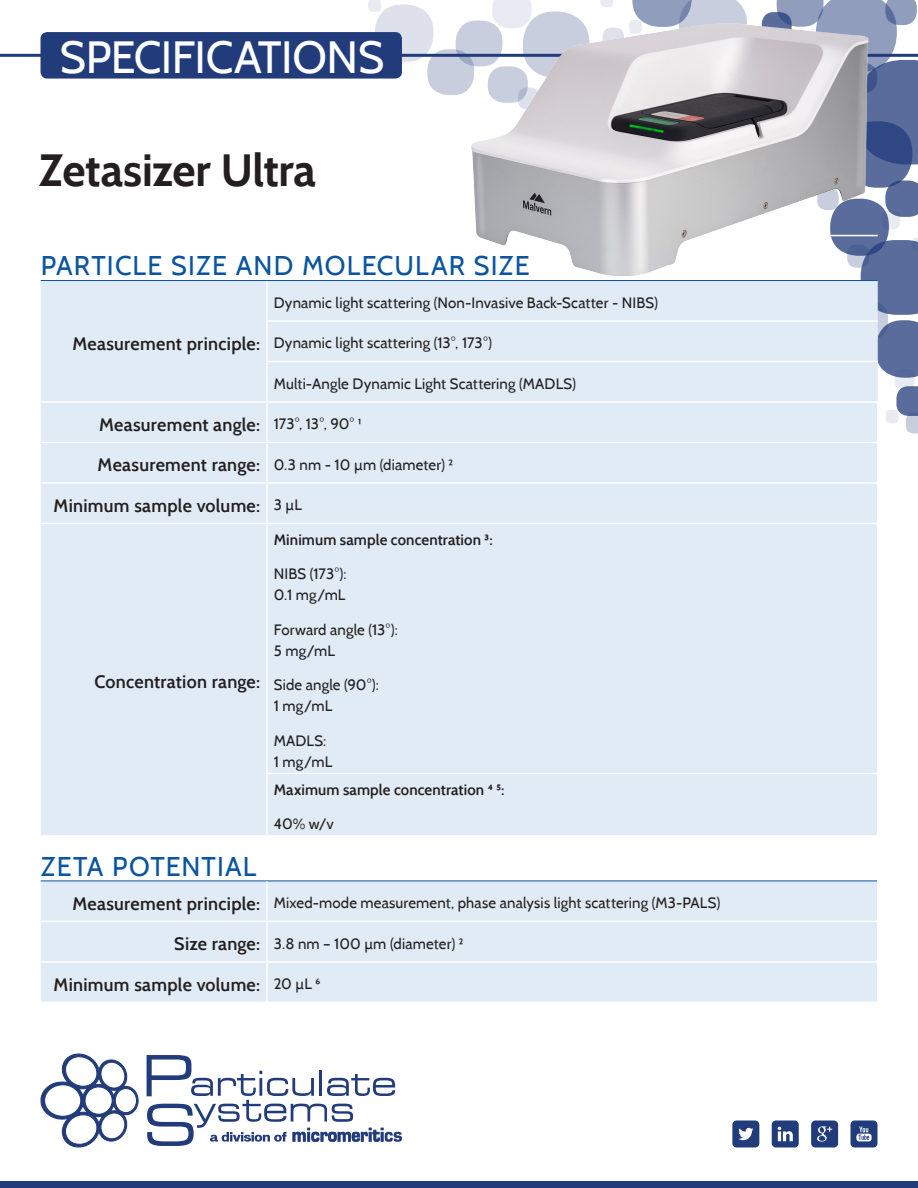
<style>
.page{position:relative;width:918px;height:1188px;background:#fff}
.page>*{position:absolute;margin:0;border:0;box-sizing:border-box;transform-origin:0 0}
.t1{font:45px "Cabin";letter-spacing:-.01em;color:#fff}
.t2{font:700 45px "Cabin";letter-spacing:-.01em;color:#231f20}
.t3{font:27px "Cabin";letter-spacing:.04em;color:#0a54a0}
.Subheader-_left_colu{font:600 18px "Cabin";letter-spacing:.015em;color:#231f20}
.Body_Copy{font:15px/21px "Cabin";letter-spacing:.01em;color:#231f20}
.Body_Copy-2{font:600 15px "Cabin";letter-spacing:.005em;color:#231f20}
</style>
<div class="page">
<div style="left:830px;top:199px;width:59px;height:57px;background:#596c9c;border-radius:27px"></div>
<div style="left:844px;top:121px;width:68px;height:67px;background:#596c9c;border-radius:32px"></div>
<div style="left:523px;top:11px;width:66px;height:67px;background:#c8cede;border-radius:32px"></div>
<div style="left:456px;top:21px;width:46px;height:45px;background:#c8cede;border-radius:21px"></div>
<div style="left:427px;top:49px;width:47px;height:46px;background:#c8cede;border-radius:21px"></div>
<div style="left:375px;top:5px;width:58px;height:57px;background:#dee1eb;border-radius:27px"></div>
<svg style="left:885px;top:181px;width:33px;height:36px"></svg>
<svg style="left:896px;top:386px;width:22px;height:48px"></svg>
<div style="left:629px;top:20px;width:13px;height:14px;background:#eaecf2;border-radius:4px"></div>
<svg style="left:368px;top:0;width:13px;height:12px"></svg>
<div style="left:886px;top:410px;width:13px;height:13px;background:#e9ebf2;border-radius:4px"></div>
<svg style="left:632px;top:0;width:115px;height:22px;background:#afb8cf"></svg>
<svg style="left:492px;top:0;width:40px;height:22px"></svg>
<svg style="left:600px;top:0;width:13px;height:7px"></svg>
<svg style="left:861px;top:238px;width:57px;height:139px;background:#6677a3"></svg>
<svg style="left:882px;top:210px;width:18px;height:20px"></svg>
<div style="left:762px;top:12px;width:30px;height:29px;background:#596c9c;border-radius:12px"></div>
<svg style="left:777px;top:0;width:141px;height:164px;background:#7787ae"></svg>
<svg style="left:895px;top:369px;width:20px;height:21px"></svg>
<svg style="left:732px;top:1120px;width:27px;height:28px"></svg>
<svg style="left:772px;top:1120px;width:27px;height:28px"></svg>
<svg style="left:811px;top:1120px;width:27px;height:28px"></svg>
<svg style="left:850px;top:1120px;width:28px;height:28px"></svg>
<div style="left:0;top:1181px;width:918px;height:7px;background:#223c7b"></div>
<hr style="left:0;top:54px;width:918px;height:3px;background:#223c7b">
<div style="left:40px;top:32px;width:362px;height:47px;background:#223c7b;border-radius:7px"></div>
<svg style="left:40px;top:1053px;width:99px;height:95px"></svg>
<svg style="left:147px;top:1055px;width:255px;height:91px"></svg>
<div style="left:41px;top:281px;width:837px;height:721px;background:#e0ebf5"></div>
<hr style="left:41px;top:482px;width:226px;height:2px;background:#fff">
<hr style="left:267px;top:482px;width:612px;height:2px;background:#fff">
<hr style="left:267px;top:523px;width:612px;height:1px;background:#fff">
<hr style="left:266px;top:773px;width:613px;height:1px;background:#fff">
<hr style="left:267px;top:835px;width:612px;height:2px;background:#fff">
<hr style="left:877px;top:837px;width:2px;height:44px;background:#fff">
<hr style="left:41px;top:881px;width:226px;height:1px;background:#0a54a0">
<hr style="left:267px;top:881px;width:610px;height:1px;background:#0a54a0">
<hr style="left:266px;top:361px;width:612px;height:1px;background:#fff">
<hr style="left:41px;top:921px;width:226px;height:1px;background:#fff">
<hr style="left:267px;top:921px;width:612px;height:1px;background:#fff">
<hr style="left:41px;top:961px;width:226px;height:2px;background:#fff">
<hr style="left:267px;top:961px;width:612px;height:2px;background:#fff">
<hr style="left:267px;top:235px;width:611px;height:1px;background:#fff">
<hr style="left:41px;top:401px;width:226px;height:2px;background:#fff">
<hr style="left:267px;top:401px;width:612px;height:2px;background:#fff">
<hr style="left:877px;top:403px;width:2px;height:39px;background:#fff">
<hr style="left:877px;top:443px;width:2px;height:39px;background:#fff">
<hr style="left:877px;top:484px;width:2px;height:39px;background:#fff">
<hr style="left:877px;top:524px;width:2px;height:249px;background:#fff">
<hr style="left:877px;top:774px;width:2px;height:61px;background:#fff">
<hr style="left:877px;top:881px;width:2px;height:40px;background:#fff">
<hr style="left:877px;top:922px;width:2px;height:39px;background:#fff">
<hr style="left:877px;top:963px;width:2px;height:39px;background:#fff">
<hr style="left:266px;top:403px;width:2px;height:39px;background:#fff">
<hr style="left:266px;top:443px;width:2px;height:39px;background:#fff">
<hr style="left:266px;top:484px;width:2px;height:39px;background:#fff">
<hr style="left:266px;top:881px;width:2px;height:40px;background:#fff">
<hr style="left:266px;top:922px;width:2px;height:39px;background:#fff">
<hr style="left:266px;top:963px;width:2px;height:39px;background:#fff">
<hr style="left:41px;top:280px;width:226px;height:1px;background:#0a54a0">
<hr style="left:266px;top:281px;width:2px;height:39px;background:#fff">
<hr style="left:266px;top:322px;width:2px;height:39px;background:#fff">
<hr style="left:266px;top:362px;width:2px;height:39px;background:#fff">
<hr style="left:41px;top:523px;width:226px;height:1px;background:#fff">
<hr style="left:266px;top:524px;width:2px;height:249px;background:#fff">
<hr style="left:266px;top:774px;width:2px;height:61px;background:#fff">
<hr style="left:41px;top:835px;width:226px;height:2px;background:#fff">
<hr style="left:41px;top:442px;width:226px;height:1px;background:#fff">
<hr style="left:267px;top:442px;width:612px;height:1px;background:#fff">
<hr style="left:266px;top:320px;width:612px;height:2px;background:#fff">
<hr style="left:267px;top:280px;width:611px;height:1px;background:#0a54a0">
<img style="left:462px;top:22px;width:414px;height:253px">
<h1 class="t1" style="left:60px;top:29px;width:326px">SPECIFICATIONS</h1>
<p class="t2" style="left:39px;top:143px;width:279px">Zetasizer Ultra</p>
<p class="t3" style="left:41px;top:249px;width:491px">PARTICLE SIZE AND MOLECULAR SIZE</p>
<p class="Subheader-_left_colu" style="left:72px;top:333px;width:189px">Measurement principle:</p>
<p class="Body_Copy" style="left:274px;top:292px;width:386px">Dynamic light scattering (Non-Invasive Back-Scatter - NIBS)</p>
<p class="Body_Copy" style="left:274px;top:333px;width:220px">Dynamic light scattering (13°, 173°)</p>
<p class="Body_Copy" style="left:274px;top:373px;width:304px">Multi-Angle Dynamic Light Scattering (MADLS)</p>
<p class="Subheader-_left_colu" style="left:99px;top:414px;width:163px">Measurement angle:</p>
<p class="Body_Copy" style="left:274px;top:414px;width:89px">173°, 13°, 90° ¹</p>
<p class="Subheader-_left_colu" style="left:98px;top:454px;width:164px">Measurement range:</p>
<p class="Body_Copy" style="left:274px;top:454px;width:181px">0.3 nm - 10 μm (diameter) ²</p>
<p class="Subheader-_left_colu" style="left:54px;top:495px;width:208px">Minimum sample volume:</p>
<p class="Body_Copy" style="left:274px;top:495px;width:30px">3 μL</p>
<p class="Subheader-_left_colu" style="left:94px;top:671px;width:167px">Concentration range:</p>
<p class="Body_Copy-2" style="left:274px;top:530px;width:221px">Minimum sample concentration ³:</p>
<p class="Body_Copy" style="left:274px;top:563px;width:74px">NIBS (173°):<br>0.1 mg/mL</p>
<p class="Body_Copy" style="left:274px;top:619px;width:126px">Forward angle (13°):<br>5 mg/mL</p>
<p class="Body_Copy" style="left:274px;top:674px;width:107px">Side angle (90°):<br>1 mg/mL</p>
<p class="Body_Copy" style="left:274px;top:730px;width:60px">MADLS:<br>1 mg/mL</p>
<p class="Body_Copy-2" style="left:274px;top:780px;width:232px">Maximum sample concentration ⁴ ⁵:</p>
<p class="Body_Copy" style="left:274px;top:813px;width:62px">40% w/v</p>
<p class="t3" style="left:41px;top:849px;width:217px">ZETA POTENTIAL</p>
<p class="Subheader-_left_colu" style="left:72px;top:893px;width:189px">Measurement principle:</p>
<p class="Body_Copy" style="left:274px;top:893px;width:448px">Mixed-mode measurement, phase analysis light scattering (M3-PALS)</p>
<p class="Subheader-_left_colu" style="left:174px;top:933px;width:88px">Size range:</p>
<p class="Body_Copy" style="left:274px;top:933px;width:191px">3.8 nm – 100 μm (diameter) ²</p>
<p class="Subheader-_left_colu" style="left:54px;top:974px;width:208px">Minimum sample volume:</p>
<p class="Body_Copy" style="left:274px;top:974px;width:48px">20 μL ⁶</p>
</div>
